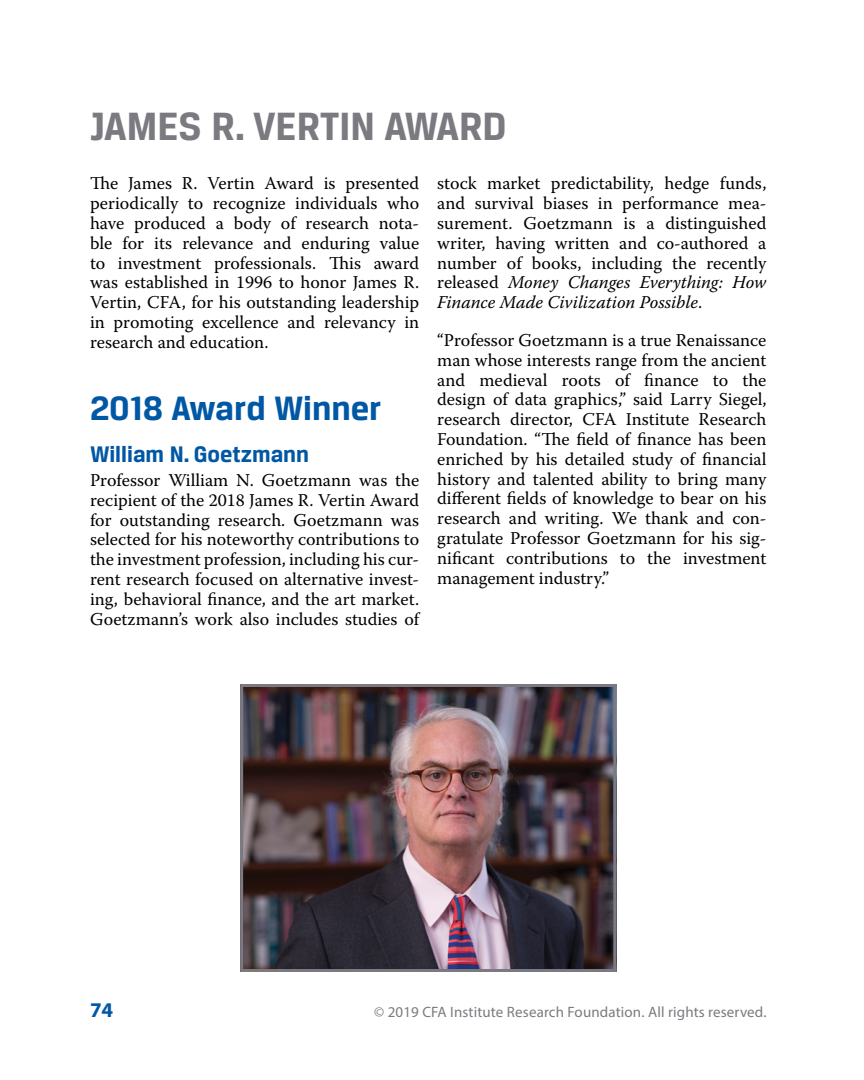
<style>
.page{position:relative;width:864px;height:1080px;background:#fff}
.page>*{position:absolute;margin:0;border:0;box-sizing:border-box;transform-origin:0 0}
.Chapter-Title_noLabe{font:700 42px "CFA Breuer Text";color:#7b7a80}
.t1{font:700 36px "CFA Breuer Text";color:#0058a4}
.t2{font:700 24px "CFA Breuer Text";color:#0058a4}
.t3{font:700 21px "Myriad Pro";color:#0058a4}
.Para{font:18px/19.8px "Warnock Pro";color:#000;text-align:justify}
.t4{font:15px "Myriad Pro";letter-spacing:.01em;color:#7b7a80}
.s1{font-style:italic}
</style>
<div class="page">
<img style="left:244px;top:688px;width:368px;height:280px">
<div style="left:240px;top:684px;width:376px;height:288px;border:3px solid #7b7a80"></div>
<p class="Chapter-Title_noLabe" style="left:90px;top:102px;width:418px">JAMES R. VERTIN AWARD</p>
<p class="Para" style="left:90px;top:173px;width:331px">The James R. Vertin Award is presented periodically to recognize individuals who have produced a body of research nota&shy;ble for its relevance and enduring value to investment professionals. This award was established in 1996 to honor James R.<br>Vertin, CFA, for his outstanding leadership in promoting excellence and relevancy in research and education.</p>
<p class="Para" style="left:437px;top:173px;width:331px">stock market predictability, hedge funds, and survival biases in performance mea&shy;surement. Goetzmann is a distinguished writer, having written and co-authored a number of books, including the recently released <span class="s1">Money Changes Everything: How Finance Made Civilization Possible</span>.</p>
<p class="Para" style="left:437px;top:330px;width:331px">“Professor Goetzmann is a true Renaissance man whose interests range from the ancient and medieval roots of finance to the design of data graphics,” said Larry Siegel, research director, CFA Institute Research Foundation. “The field of finance has been enriched by his detailed study of financial history and talented ability to bring many different fields of knowledge to bear on his research and writing. We thank and con&shy;gratulate Professor Goetzmann for his sig&shy;nificant contributions to the investment management industry.”</p>
<h1 class="t1" style="left:90px;top:388px;width:293px">2018 Award Winner</h1>
<h2 class="t2" style="left:90px;top:440px;width:221px">William N. Goetzmann</h2>
<p class="Para" style="left:90px;top:470px;width:331px">Professor William N. Goetzmann was the recipient of the 2018 James R. Vertin Award for outstanding research. Goetzmann was selected for his noteworthy contributions to the investment profession, including his cur&shy;rent research focused on alternative invest&shy;ing, behavioral finance, and the art market.<br>Goetzmann’s work also includes studies of</p>
<p class="t3" style="left:90px;top:996px;width:25px">74</p>
<p class="t4" style="left:374px;top:1003px;width:394px">© 2019 CFA Institute Research Foundation. All rights reserved.</p>
</div>
